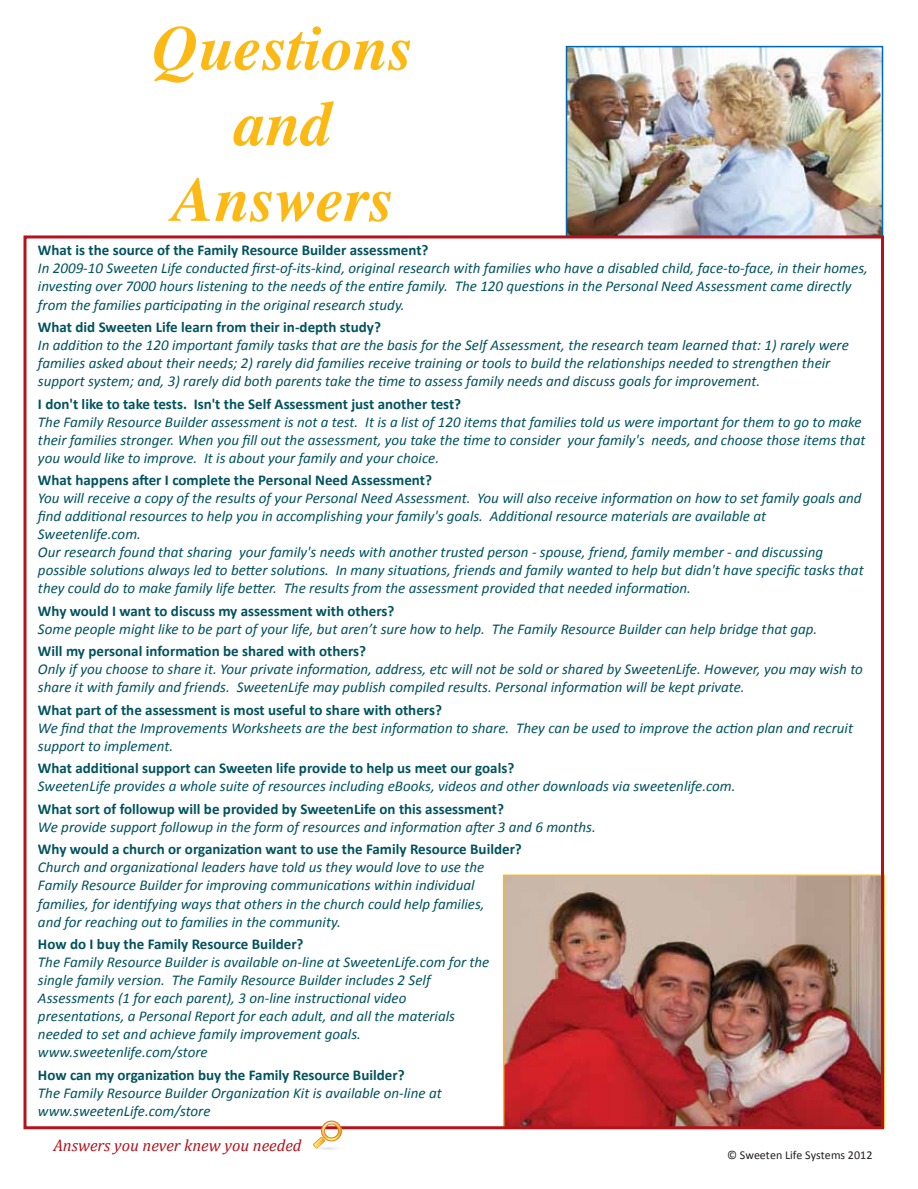
<style>
.page{position:relative;width:918px;height:1189px;background:#fff}
.page>*{position:absolute;margin:0;border:0;box-sizing:border-box;transform-origin:0 0}
.t1{font:italic 700 63px/75.6px "Times";color:#fdb913;text-align:center}
.t2{font:italic 16.5px "Cambria";color:#b5121b}
.t3{font:italic 15px/18px "Calibri";color:#00535e}
.t4{font:700 15px "Calibri";color:#00535e}
.t5{font:12px "Calibri";color:#231f20}
</style>
<div class="page">
<img style="left:569px;top:49px;width:311px;height:186px">
<div style="left:566px;top:46px;width:317px;height:192px;border:2px solid #0067b1"></div>
<img style="left:506px;top:877px;width:374px;height:247px">
<div style="left:503px;top:874px;width:382px;height:254px;border:2px solid #fdb913"></div>
<svg style="left:309px;top:1144px;width:36px;height:6px"></svg>
<svg style="left:313px;top:1120px;width:30px;height:28px"></svg>
<h1 class="t1" style="left:152px;top:5px;width:261px">Questions and<br>Answers</h1>
<p class="t4" style="left:38px;top:241px;width:392px">What is the source of the Family Resource Builder assessment?</p>
<p class="t3" style="left:38px;top:259px;width:831px">In 2009-10 Sweeten Life conducted first-of-its-kind, original research with families who have a disabled child, face-to-face, in their homes, investing over 7000 hours listening to the needs of the entire family. The 120 questions in the Personal Need Assessment came directly from the families participating in the original research study.</p>
<p class="t4" style="left:38px;top:317px;width:345px">What did Sweeten Life learn from their in-depth study?</p>
<p class="t3" style="left:38px;top:335px;width:812px">In addition to the 120 important family tasks that are the basis for the Self Assessment, the research team learned that: 1) rarely were families asked about their needs; 2) rarely did families receive training or tools to build the relationships needed to strengthen their support system; and, 3) rarely did both parents take the time to assess family needs and discuss goals for improvement.</p>
<p class="t4" style="left:38px;top:394px;width:425px">I don't like to take tests. Isn't the Self Assessment just another test?</p>
<p class="t3" style="left:38px;top:412px;width:829px">The Family Resource Builder assessment is not a test. It is a list of 120 items that families told us were important for them to go to make their families stronger. When you fill out the assessment, you take the time to consider your family's needs, and choose those items that you would like to improve. It is about your family and your choice.</p>
<p class="t4" style="left:38px;top:470px;width:396px">What happens after I complete the Personal Need Assessment?</p>
<p class="t3" style="left:38px;top:488px;width:827px">You will receive a copy of the results of your Personal Need Assessment. You will also receive information on how to set family goals and find additional resources to help you in accomplishing your family's goals. Additional resource materials are available at Sweetenlife.com.<br>Our research found that sharing your family's needs with another trusted person - spouse, friend, family member - and discussing possible solutions always led to better solutions. In many situations, friends and family wanted to help but didn't have specific tasks that they could do to make family life better. The results from the assessment provided that needed information.</p>
<p class="t4" style="left:38px;top:601px;width:358px">Why would I want to discuss my assessment with others?</p>
<p class="t3" style="left:38px;top:619px;width:781px">Some people might like to be part of your life, but aren’t sure how to help. The Family Resource Builder can help bridge that gap.</p>
<p class="t4" style="left:38px;top:641px;width:330px">Will my personal information be shared with others?</p>
<p class="t3" style="left:38px;top:659px;width:826px">Only if you choose to share it. Your private information, address, etc will not be sold or shared by SweetenLife. However, you may wish to share it with family and friends. SweetenLife may publish compiled results. Personal information will be kept private.</p>
<p class="t4" style="left:38px;top:700px;width:405px">What part of the assessment is most useful to share with others?</p>
<p class="t3" style="left:38px;top:718px;width:817px">We find that the Improvements Worksheets are the best information to share. They can be used to improve the action plan and recruit support to implement.</p>
<p class="t4" style="left:38px;top:758px;width:478px">What additional support can Sweeten life provide to help us meet our goals?</p>
<p class="t3" style="left:38px;top:776px;width:699px">SweetenLife provides a whole suite of resources including eBooks, videos and other downloads via sweetenlife.com.</p>
<p class="t4" style="left:38px;top:799px;width:468px">What sort of followup will be provided by SweetenLife on this assessment?</p>
<p class="t3" style="left:38px;top:817px;width:559px">We provide support followup in the form of resources and information after 3 and 6 months.</p>
<p class="t4" style="left:38px;top:839px;width:485px">Why would a church or organization want to use the Family Resource Builder?</p>
<p class="t3" style="left:38px;top:857px;width:448px">Church and organizational leaders have told us they would love to use the Family Resource Builder for improving communications within individual families, for identifying ways that others in the church could help families, and for reaching out to families in the community.</p>
<p class="t4" style="left:38px;top:934px;width:267px">How do I buy the Family Resource Builder?</p>
<p class="t3" style="left:38px;top:952px;width:453px">The Family Resource Builder is available on-line at SweetenLife.com for the single family version. The Family Resource Builder includes 2 Self Assessments (1 for each parent), 3 on-line instructional video presentations, a Personal Report for each adult, and all the materials needed to set and achieve family improvement goals. www.sweetenlife.com/store</p>
<p class="t4" style="left:38px;top:1064px;width:368px">How can my organization buy the Family Resource Builder?</p>
<p class="t3" style="left:38px;top:1082px;width:405px">The Family Resource Builder Organization Kit is available on-line at www.sweetenLife.com/store</p>
<p class="t5" style="left:727px;top:1146px;width:147px">© Sweeten Life Systems 2012</p>
<p class="t2" style="left:53px;top:1133px;width:250px">Answers you never knew you needed</p>
</div>
